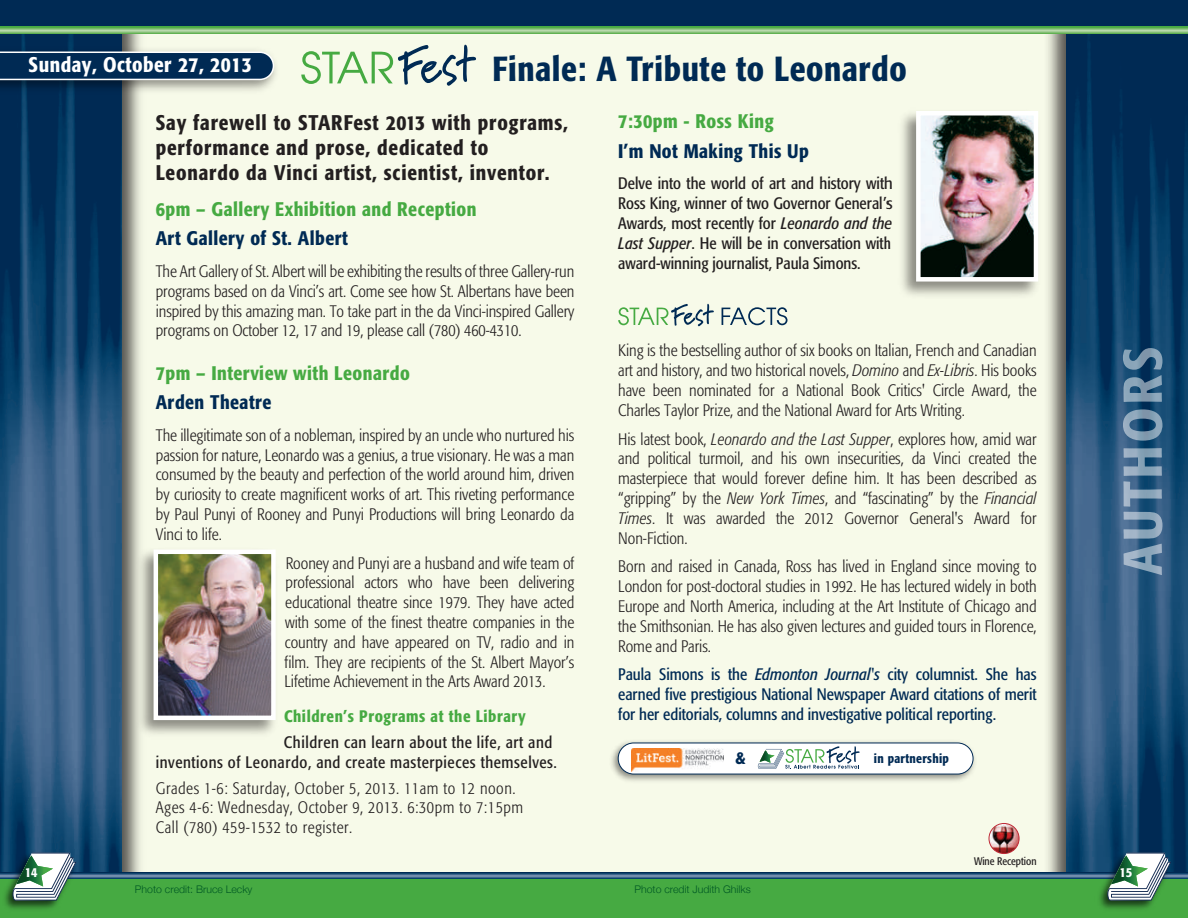
<style>
.page{position:relative;width:1188px;height:918px;background:#fff}
.page>*{position:absolute;margin:0;border:0;box-sizing:border-box;transform-origin:0 0}
.t1{font:500 condensed 34.5px "Formata";letter-spacing:.02em;color:#002a54}
.t2{font:500 condensed 21px/25.2px "Formata";letter-spacing:.04em;color:#231f20}
.t3{font:500 condensed 21px "Formata";letter-spacing:.025em;color:#fff}
.t4{font:500 condensed 19.5px "Formata";letter-spacing:.025em;color:#46aa42}
.t5{font:500 condensed 19.5px "Formata";letter-spacing:.025em;color:#002a54}
.t6{font:500 condensed 18px "Formata";color:#002a54}
.t7{font:300 condensed 16.5px/19.8px "Formata";color:#231f20;text-align:justify}
.t8{font:condensed 16.5px/19.8px "Formata";letter-spacing:.035em;color:#231f20;text-align:right}
.t9{font:condensed 16.5px/19.8px "Formata";color:#002a54;text-align:justify}
.t10{font:300 condensed 16.5px/19.8px "Formata";letter-spacing:.035em;color:#231f20}
.t11{font:500 condensed 16.5px "Formata";letter-spacing:.035em;color:#46aa42}
.t12{font:500 condensed 13.5px "Formata";color:#fff}
.t13{font:500 condensed 12.9px "Formata";letter-spacing:.025em;color:#002a54}
.t14{font:condensed 10.95px "Formata";color:#231f20}
.t15{font:300 10.5px "Helvetica Neue";color:#005924}
.s1{font-style:italic}
</style>
<div class="page">
<div style="left:89px;top:22px;width:1010px;height:850px;background:#f7fae9"></div>
<img style="left:121px;top:33px;width:420px;height:839px">
<img style="left:0;top:33px;width:121px;height:839px">
<img style="left:623px;top:33px;width:444px;height:839px">
<img style="left:1067px;top:33px;width:121px;height:839px">
<div style="left:0;top:0;width:1188px;height:27px;background:#002a54"></div>
<div style="left:0;top:878px;width:1188px;height:40px;background:#46aa42"></div>
<svg style="left:81px;top:872px;width:1107px;height:7px;background:#355e84"></svg>
<svg style="left:0;top:27px;width:1188px;height:6px;background:#89c27d"></svg>
<img style="left:0;top:43px;width:283px;height:55px">
<svg style="left:0;top:52px;width:274px;height:28px;background:#183e64"></svg>
<img style="left:107px;top:519px;width:209px;height:299px">
<img style="left:159px;top:555px;width:112px;height:160px">
<div style="left:154px;top:550px;width:122px;height:170px;border:4px solid #fff"></div>
<svg style="left:1123px;top:348px;width:39px;height:227px;background:#5a7d9b"></svg>
<svg style="left:301px;top:45px;width:175px;height:41px"></svg>
<img style="left:889px;top:105px;width:162px;height:198px">
<img style="left:921px;top:116px;width:112px;height:161px">
<div style="left:916px;top:111px;width:122px;height:171px;border:4px solid #fff"></div>
<svg style="left:618px;top:304px;width:96px;height:22px"></svg>
<svg style="left:722px;top:307px;width:66px;height:18px"></svg>
<img style="left:989px;top:823px;width:30px;height:31px;border-radius:15px">
<div style="left:989px;top:823px;width:30px;height:31px;border:1px solid #bf2b37;border-radius:50%"></div>
<img style="left:611px;top:737px;width:368px;height:49px">
<div style="left:618px;top:743px;width:355px;height:31px;background:#fff;border-radius:16px"></div>
<div style="left:618px;top:743px;width:355px;height:31px;border:1px solid #002a54;border-radius:16px"></div>
<svg style="left:758px;top:746px;width:102px;height:23px"></svg>
<img style="left:632px;top:748px;width:92px;height:24px">
<img style="left:0;top:848px;width:81px;height:61px">
<svg style="left:12px;top:853px;width:64px;height:48px"></svg>
<img style="left:1094px;top:848px;width:82px;height:61px">
<svg style="left:1107px;top:853px;width:64px;height:48px"></svg>
<p class="t3" style="left:29px;top:52px;width:225px">Sunday, October 27, 2013</p>
<h1 class="t1" style="left:492px;top:48px;width:416px">Finale: A Tribute to Leonardo</h1>
<p class="t2" style="left:156px;top:110px;width:414px">Say farewell to STARFest 2013 with programs, performance and prose, dedicated to<br>Leonardo da Vinci artist, scientist, inventor.</p>
<p class="t4" style="left:156px;top:197px;width:322px">6pm – Gallery Exhibition and Reception</p>
<p class="t5" style="left:156px;top:226px;width:193px">Art Gallery of St. Albert</p>
<p class="t7" style="left:156px;top:261px;width:420px">The Art Gallery of St. Albert will be exhibiting the results of three Gallery-run programs based on da Vinci’s art. Come see how St. Albertans have been inspired by this amazing man. To take part in the da Vinci-inspired Gallery programs on October 12, 17 and 19, please call (780) 460-4310.</p>
<p class="t4" style="left:156px;top:361px;width:255px">7pm – Interview with Leonardo</p>
<p class="t5" style="left:156px;top:390px;width:117px">Arden Theatre</p>
<p class="t7" style="left:156px;top:425px;width:420px">The illegitimate son of a nobleman, inspired by an uncle who nurtured his passion for nature, Leonardo was a genius, a true visionary. He was a man consumed by the beauty and perfection of the world around him, driven by curiosity to create magnificent works of art. This riveting performance by Paul Punyi of Rooney and Punyi Productions will bring Leonardo da Vinci to life.</p>
<p class="t7" style="left:284px;top:553px;width:291px">Rooney and Punyi are a husband and wife team of professional actors who have been delivering educational theatre since 1979. They have acted with some of the finest theatre companies in the country and have appeared on TV, radio and in film. They are recipients of the St. Albert Mayor’s Lifetime Achievement in the Arts Award 2013.</p>
<p class="t11" style="left:284px;top:706px;width:243px">Children’s Programs at the Library</p>
<p class="t8" style="left:156px;top:732px;width:403px">Children can learn about the life, art and<br>inventions of Leonardo, and create masterpieces themselves.</p>
<p class="t10" style="left:156px;top:778px;width:369px">Grades 1-6: Saturday, October 5, 2013. 11am to 12 noon.<br>Ages 4-6: Wednesday, October 9, 2013. 6:30pm to 7:15pm<br>Call (780) 459-1532 to register.</p>
<p class="t4" style="left:618px;top:109px;width:157px">7:30pm - Ross King</p>
<p class="t5" style="left:618px;top:139px;width:192px">I’m Not Making This Up</p>
<p class="t8" style="left:618px;top:174px;width:275px;text-align:justify">Delve into the world of art and history with Ross King, winner of two Governor General’s Awards, most recently for <span class="s1">Leonardo and the Last Supper</span>. He will be in conversation with award-winning journalist, Paula Simons.</p>
<p class="t7" style="left:618px;top:341px;width:420px">King is the bestselling author of six books on Italian, French and Canadian art and history, and two historical novels, <span class="s1">Domino</span> and <span class="s1">Ex-Libris</span>. His books have been nominated for a National Book Critics' Circle Award, the Charles Taylor Prize, and the National Award for Arts Writing.</p>
<p class="t7" style="left:618px;top:429px;width:420px">His latest book, <span class="s1">Leonardo and the Last Supper</span>, explores how, amid war and political turmoil, and his own insecurities, da Vinci created the masterpiece that would forever define him. It has been described as “gripping” by the <span class="s1">New York Times</span>, and “fascinating” by the <span class="s1">Financial Times</span>. It was awarded the 2012 Governor General's Award for Non-Fiction.</p>
<p class="t7" style="left:618px;top:557px;width:420px">Born and raised in Canada, Ross has lived in England since moving to London for post-doctoral studies in 1992. He has lectured widely in both Europe and North America, including at the Art Institute of Chicago and the Smithsonian. He has also given lectures and guided tours in Florence, Rome and Paris.</p>
<p class="t9" style="left:618px;top:665px;width:420px">Paula Simons is the <span class="s1">Edmonton Journal's</span> city columnist. She has earned five prestigious National Newspaper Award citations of merit for her editorials, columns and investigative political reporting.</p>
<p class="t6" style="left:735px;top:746px;width:12px">&amp;</p>
<p class="t13" style="left:874px;top:750px;width:77px">in partnership</p>
<p class="t14" style="left:974px;top:855px;width:64px">Wine Reception</p>
<p class="t12" style="left:25px;top:864px;width:14px">14</p>
<p class="t12" style="left:1119px;top:864px;width:14px">15</p>
<p class="t15" style="left:135px;top:881px;width:119px">Photo credit: Bruce Lecky</p>
<p class="t15" style="left:634px;top:881px;width:118px">Photo credit Judith Ghilks</p>
</div>
